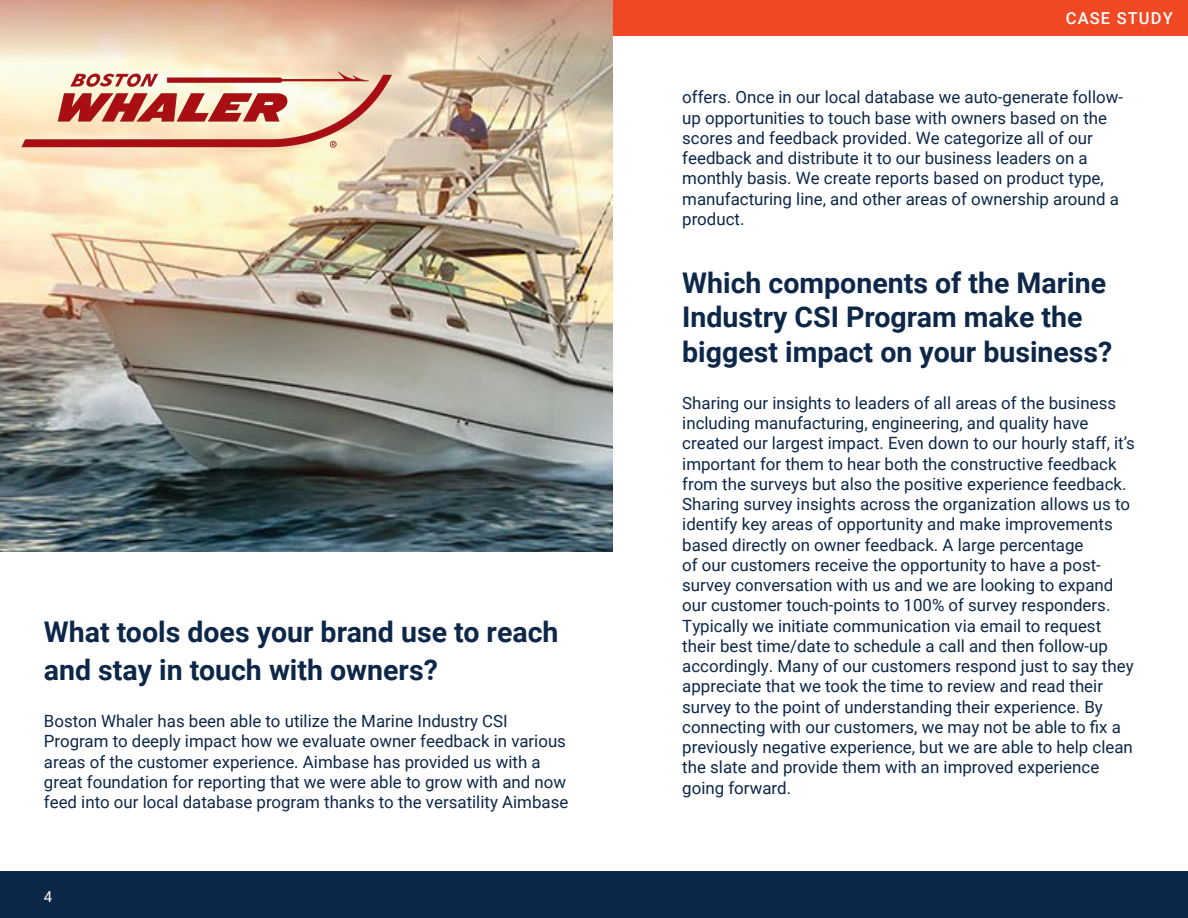
<style>
.page{position:relative;width:1188px;height:918px;background:#fff}
.page>*{position:absolute;margin:0;border:0;box-sizing:border-box;transform-origin:0 0}
.t1{font:700 28.5px/34.2px "Roboto";color:#0d2749}
.t2{font:16.8px/20.2px "Roboto";color:#0d2749}
.t3{font:500 16.5px "Roboto";letter-spacing:.07em;color:#fff}
.t4{font:15px "Roboto";color:#fff}
</style>
<div class="page">
<div style="left:0;top:871px;width:1188px;height:47px;background:#0d2749"></div>
<div style="left:158px;top:0;width:1030px;height:36px;background:#f04822"></div>
<img style="left:0;top:0;width:613px;height:552px">
<img style="left:21px;top:70px;width:371px;height:80px">
<p class="t1" style="left:44px;top:612px;width:516px;line-height:37.5px">What tools does your brand use to reach and stay in touch with owners?</p>
<p class="t2" style="left:44px;top:710px;width:526px">Boston Whaler has been able to utilize the Marine Industry CSI Program to deeply impact how we evaluate owner feedback in various areas of the customer experience. Aimbase has provided us with a great foundation for reporting that we were able to grow with and now feed into our local database program thanks to the versatility Aimbase</p>
<p class="t4" style="left:44px;top:886px;width:10px">4</p>
<p class="t3" style="left:1066px;top:6px;width:109px">CASE STUDY</p>
<p class="t2" style="left:682px;top:87px;width:442px">offers. Once in our local database we auto-generate follow&shy;up opportunities to touch base with owners based on the scores and feedback provided. We categorize all of our feedback and distribute it to our business leaders on a monthly basis. We create reports based on product type, manufacturing line, and other areas of ownership around a product.</p>
<p class="t1" style="left:682px;top:265px;width:432px">Which components of the Marine<br>Industry CSI Program make the biggest impact on your business?</p>
<p class="t2" style="left:682px;top:392px;width:454px">Sharing our insights to leaders of all areas of the business including manufacturing, engineering, and quality have created our largest impact. Even down to our hourly staff, it’s important for them to hear both the constructive feedback from the surveys but also the positive experience feedback.<br>Sharing survey insights across the organization allows us to identify key areas of opportunity and make improvements based directly on owner feedback. A large percentage<br>of our customers receive the opportunity to have a post&shy;survey conversation with us and we are looking to expand our customer touch-points to 100% of survey responders.<br>Typically we initiate communication via email to request their best time/date to schedule a call and then follow-up accordingly. Many of our customers respond just to say they appreciate that we took the time to review and read their survey to the point of understanding their experience. By connecting with our customers, we may not be able to fix a previously negative experience, but we are able to help clean the slate and provide them with an improved experience going forward.</p>
</div>
